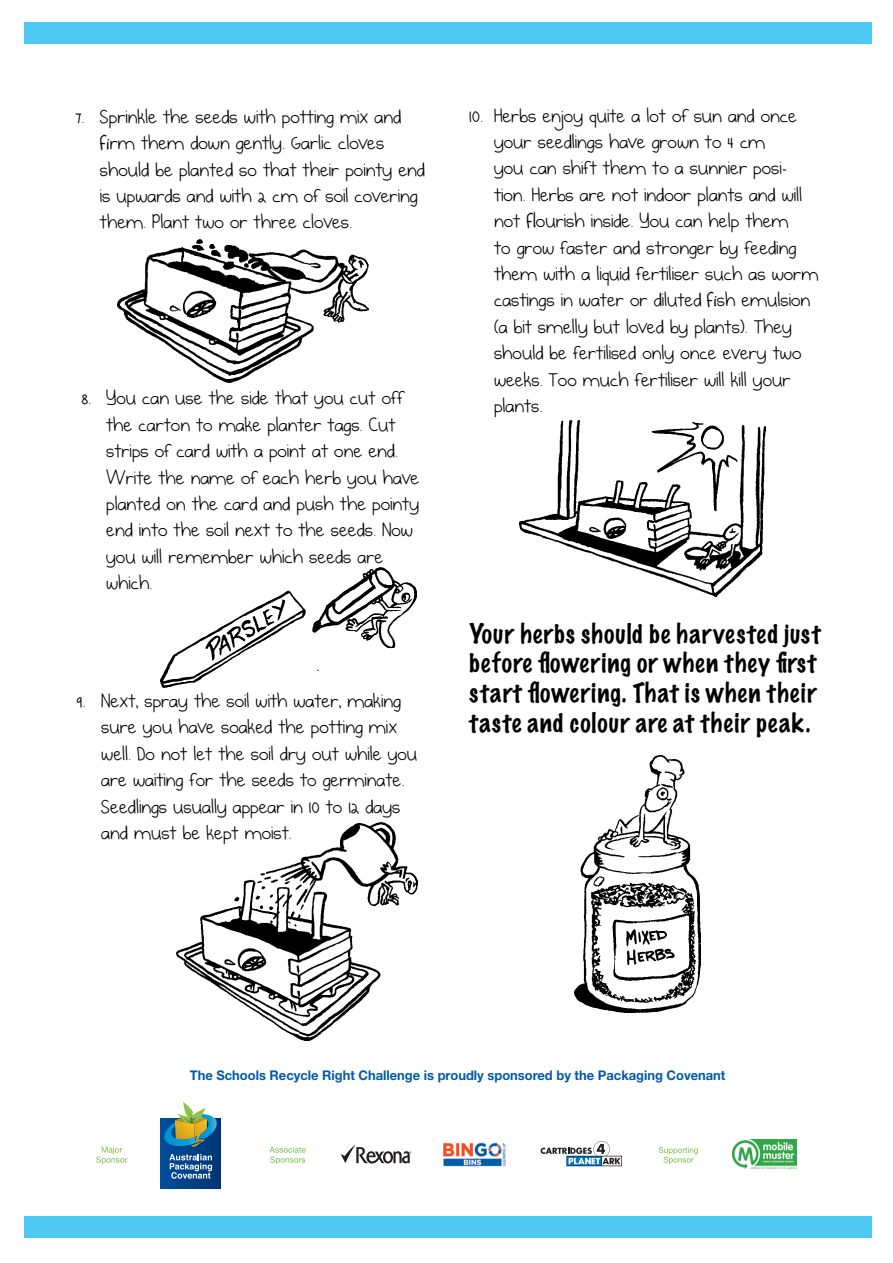
<style>
.page{position:relative;width:893px;height:1263px;background:#fff}
.page>*{position:absolute;margin:0;border:0;box-sizing:border-box;transform-origin:0 0}
.t1{font:100 24.75px/29.7px "Marker Felt";letter-spacing:.045em;color:#000}
.t2{font:22.05px/26.4px "Burst My Bubble";color:#000}
.t3{font:700 13.35px "Helvetica Neue";color:#005aaa}
.s1{font-family:"Skinny";font-weight:900}
</style>
<div class="page">
<div style="left:24px;top:22px;width:847px;height:22px;background:#4dc9f4"></div>
<div style="left:24px;top:1217px;width:847px;height:21px;background:#4dc9f4"></div>
<img style="left:118px;top:240px;width:250px;height:143px">
<img style="left:160px;top:568px;width:256px;height:120px">
<img style="left:177px;top:822px;width:240px;height:218px">
<img style="left:520px;top:421px;width:246px;height:176px">
<img style="left:574px;top:755px;width:127px;height:257px">
<svg style="left:541px;top:1141px;width:81px;height:25px"></svg>
<div style="left:160px;top:1118px;width:61px;height:71px;background:linear-gradient(to right,#004e9a,#003472)"></div>
<svg style="left:161px;top:1101px;width:58px;height:78px"></svg>
<svg style="left:96px;top:1147px;width:31px;height:17px"></svg>
<svg style="left:269px;top:1147px;width:37px;height:17px"></svg>
<img style="left:443px;top:1142px;width:63px;height:24px">
<svg style="left:341px;top:1145px;width:70px;height:19px"></svg>
<svg style="left:659px;top:1147px;width:39px;height:17px"></svg>
<img style="left:732px;top:1139px;width:65px;height:29px">
<p class="t2" style="left:100px;top:106px;width:327px;text-indent:-25px">7. Sprinkle the seeds with potting mix and <span class="s1">fi</span>rm them down gently. garlic cloves should be planted so that their pointy end is upwards and with 2 cm of soil covering them. Plant two or three cloves.</p>
<p class="t2" style="left:106px;top:388px;width:315px;text-indent:-25px">8. You can use the side that you cut off the carton to make planter tags. Cut strips of card with a point at one end.<br>Write the name of each herb you have planted on the card and push the pointy end into the soil next to the seeds. now you will remember which seeds are which.</p>
<p class="t2" style="left:101px;top:691px;width:317px;text-indent:-25px">9. next, spray the soil with water, making sure you have soaked the potting mix well. do not let the soil dry out while you are waiting for the seeds to germinate.<br>Seedlings usually appear in 10 to 12 days and must be kept moist.</p>
<p class="t2" style="left:494px;top:105px;width:326px;text-indent:-25px">10. herbs enjoy quite a lot of sun and once your seedlings have grown to 4 cm<br>you can shift them to a sunnier posi&shy;tion. herbs are not indoor plants and will not <span class="s1">fl</span>ourish inside. You can help them<br>to grow faster and stronger by feeding them with a liquid fertiliser such as worm castings in water or diluted <span class="s1">fi</span>sh emulsion (a bit smelly but loved by plants). They should be fertilised only once every two weeks. Too much fertiliser will kill your plants.</p>
<p class="t1" style="left:469px;top:620px;width:353px">Your herbs should be harvested just before flowering or when they first start flowering. That is when their taste and colour are at their peak.</p>
<p class="t3" style="left:190px;top:1067px;width:537px">The Schools Recycle Right Challenge is proudly sponsored by the Packaging Covenant</p>
</div>
